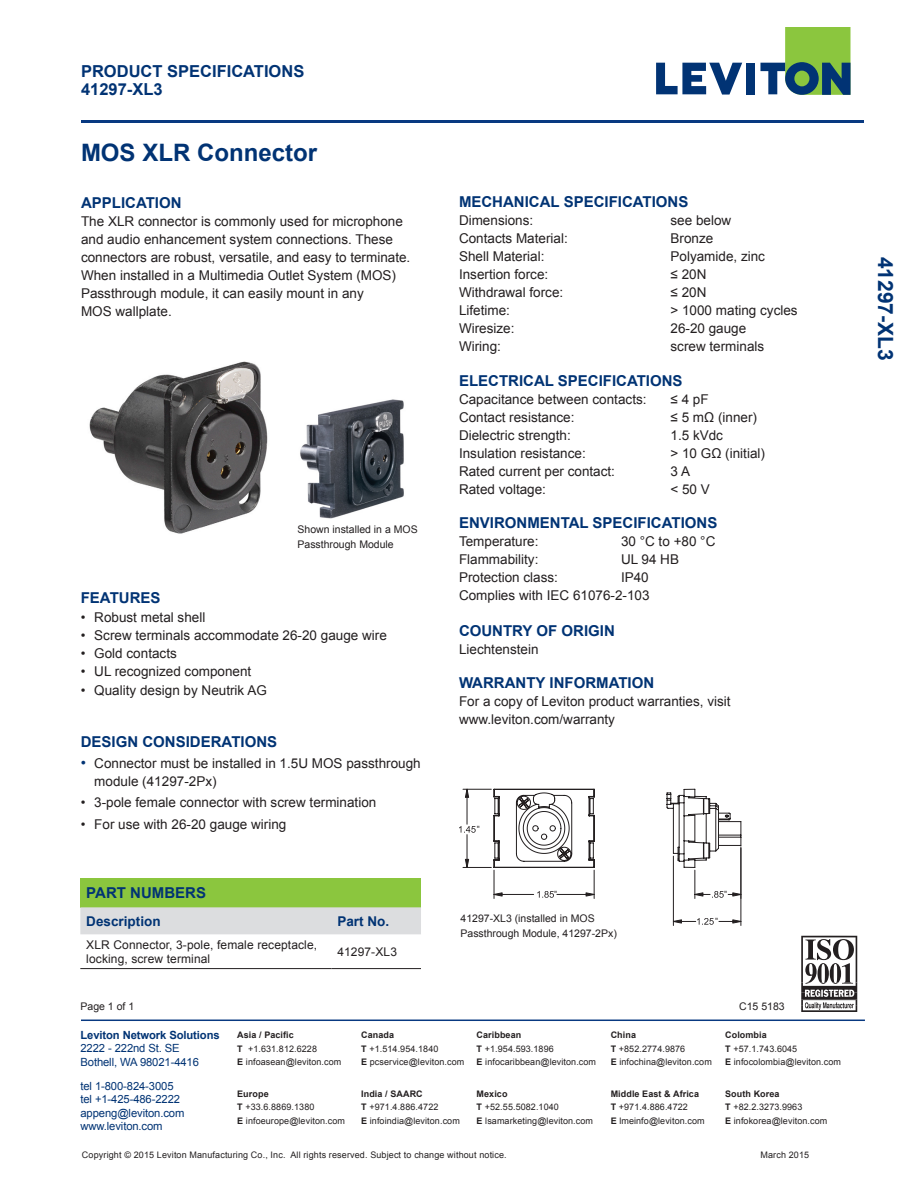
<style>
.page{position:relative;width:918px;height:1188px;background:#fff}
.page>*{position:absolute;margin:0;border:0;box-sizing:border-box;transform-origin:0 0}
.t1{font:700 24px "Arial";color:#013374}
.t2{font:700 21px "Arial";color:#013374}
.t3{font:700 16.5px "Arial";color:#013374}
.Subheads{font:700 15px "Arial";color:#013374}
.Body{font:700 15px "Arial";color:#013374}
.Subheads-2{font:13.5px "Arial";color:#231f20}
.Body-2{font:13.5px/18px "Arial";color:#231f20}
.Bulletted{font:13.5px/18px "Arial";color:#231f20}
.t4{font:700 13.5px "Arial";color:#013374}
.Part_Chart_Descripti{font:12px/13.5px "Arial";letter-spacing:.01em;color:#231f20}
.t5{font:11.25px/13.5px "Arial";letter-spacing:-.01em;color:#013374}
.Bulletted-2{font:10.5px/15px "Arial";color:#231f20}
.t6{font:9px/13.5px "Arial";letter-spacing:.01em;color:#231f20}
.t7{font:700 9px "Arial";letter-spacing:.01em;color:#231f20}
.t8{font:9px "Myriad Pro";color:#231f20}
.s1{font-size:15px;color:#013374}
.s2{font-weight:700}
</style>
<div class="page">
<svg style="left:656px;top:63px;width:86px;height:32px"></svg>
<div style="left:746px;top:63px;width:9px;height:31px;background:#013374"></div>
<svg style="left:760px;top:27px;width:90px;height:68px"></svg>
<hr style="left:81px;top:120px;width:783px;height:3px;background:#083981">
<hr style="left:81px;top:1020px;width:784px;height:1px;background:#083981">
<img style="left:300px;top:399px;width:104px;height:120px">
<div style="left:80px;top:878px;width:341px;height:29px;background:#8bc63e"></div>
<div style="left:80px;top:907px;width:341px;height:27px;background:#dcdddf"></div>
<hr style="left:80px;top:968px;width:251px;height:1px;background:#231f20">
<hr style="left:331px;top:968px;width:90px;height:1px;background:#231f20">
<hr style="left:741px;top:847px;width:1px;height:79px;background:#231f20">
<hr style="left:673px;top:856px;width:1px;height:70px;background:#231f20">
<svg style="left:459px;top:788px;width:283px;height:137px"></svg>
<svg style="left:801px;top:936px;width:56px;height:76px"></svg>
<img style="left:89px;top:361px;width:179px;height:173px">
<p class="t3" style="left:81px;top:60px;width:225px">PRODUCT SPECIFICATIONS</p>
<p class="t3" style="left:81px;top:78px;width:83px">41297-XL3</p>
<p class="t1" style="left:81px;top:137px;width:238px">MOS XLR Connector</p>
<p class="Subheads" style="left:81px;top:192px;width:102px">APPLICATION</p>
<p class="Body-2" style="left:81px;top:212px;width:331px">The XLR connector is commonly used for microphone and audio enhancement system connections. These connectors are robust, versatile, and easy to terminate.<br>When installed in a Multimedia Outlet System (MOS)<br>Passthrough module, it can easily mount in any<br>MOS wallplate.</p>
<p class="Bulletted-2" style="left:298px;top:521px;width:122px">Shown installed in a MOS<br>Passthrough Module</p>
<p class="Subheads" style="left:81px;top:588px;width:81px">FEATURES</p>
<p class="Bulletted" style="left:81px;top:608px;width:126px">• Robust metal shell</p>
<p class="Bulletted" style="left:81px;top:626px;width:308px">• Screw terminals accommodate 26-20 gauge wire</p>
<p class="Bulletted" style="left:81px;top:644px;width:98px">• Gold contacts</p>
<p class="Bulletted" style="left:81px;top:663px;width:172px">• UL recognized component</p>
<p class="Bulletted" style="left:81px;top:681px;width:188px">• Quality design by Neutrik AG</p>
<p class="Subheads" style="left:81px;top:732px;width:198px">DESIGN CONSIDERATIONS</p>
<p class="Bulletted" style="left:94px;top:755px;width:328px;text-indent:-14px"><span class="s1">•</span> Connector must be installed in 1.5U MOS passthrough module (41297-2Px)</p>
<p class="Bulletted" style="left:81px;top:794px;width:297px">• 3-pole female connector with screw termination</p>
<p class="Bulletted" style="left:81px;top:815px;width:207px">• For use with 26-20 gauge wiring</p>
<p class="Subheads" style="left:86px;top:883px;width:121px">PART NUMBERS</p>
<p class="t4" style="left:86px;top:912px;width:76px">Description</p>
<p class="t4" style="left:337px;top:912px;width:53px">Part No.</p>
<p class="Part_Chart_Descripti" style="left:86px;top:938px;width:232px">XLR Connector, 3-pole, female receptacle, locking, screw terminal</p>
<p class="Part_Chart_Descripti" style="left:337px;top:945px;width:61px">41297-XL3</p>
<p class="Subheads" style="left:459px;top:192px;width:231px">MECHANICAL SPECIFICATIONS</p>
<p class="Subheads-2" style="left:459px;top:212px;width:76px">Dimensions:</p>
<p class="Subheads-2" style="left:671px;top:212px;width:62px">see below</p>
<p class="Subheads-2" style="left:459px;top:230px;width:110px">Contacts Material:</p>
<p class="Subheads-2" style="left:671px;top:230px;width:44px">Bronze</p>
<p class="Subheads-2" style="left:459px;top:248px;width:87px">Shell Material:</p>
<p class="Subheads-2" style="left:671px;top:248px;width:96px">Polyamide, zinc</p>
<p class="Subheads-2" style="left:459px;top:266px;width:91px">Insertion force:</p>
<p class="Subheads-2" style="left:671px;top:266px;width:37px">≤ 20N</p>
<p class="Subheads-2" style="left:459px;top:284px;width:106px">Withdrawal force:</p>
<p class="Subheads-2" style="left:671px;top:284px;width:37px">≤ 20N</p>
<p class="Subheads-2" style="left:459px;top:302px;width:53px">Lifetime:</p>
<p class="Subheads-2" style="left:671px;top:302px;width:129px">&gt; 1000 mating cycles</p>
<p class="Subheads-2" style="left:459px;top:320px;width:57px">Wiresize:</p>
<p class="Subheads-2" style="left:671px;top:320px;width:77px">26-20 gauge</p>
<p class="Subheads-2" style="left:459px;top:338px;width:43px">Wiring:</p>
<p class="Subheads-2" style="left:671px;top:338px;width:95px">screw terminals</p>
<p class="Subheads" style="left:459px;top:370px;width:225px">ELECTRICAL SPECIFICATIONS</p>
<p class="Subheads-2" style="left:459px;top:390px;width:189px">Capacitance between contacts:</p>
<p class="Subheads-2" style="left:671px;top:390px;width:40px">≤ 4 pF</p>
<p class="Subheads-2" style="left:459px;top:408px;width:117px">Contact resistance:</p>
<p class="Subheads-2" style="left:671px;top:408px;width:88px">≤ 5 mΩ (inner)</p>
<p class="Subheads-2" style="left:459px;top:426px;width:113px">Dielectric strength:</p>
<p class="Subheads-2" style="left:671px;top:426px;width:54px">1.5 kVdc</p>
<p class="Subheads-2" style="left:459px;top:444px;width:128px">Insulation resistance:</p>
<p class="Subheads-2" style="left:671px;top:444px;width:96px">&gt; 10 GΩ (initial)</p>
<p class="Subheads-2" style="left:459px;top:462px;width:158px">Rated current per contact:</p>
<p class="Subheads-2" style="left:671px;top:462px;width:21px">3 A</p>
<p class="Subheads-2" style="left:459px;top:480px;width:89px">Rated voltage:</p>
<p class="Subheads-2" style="left:671px;top:480px;width:41px">&lt; 50 V</p>
<p class="Subheads" style="left:459px;top:513px;width:260px">ENVIRONMENTAL SPECIFICATIONS</p>
<p class="Subheads-2" style="left:459px;top:532px;width:81px">Temperature:</p>
<p class="Subheads-2" style="left:621px;top:532px;width:96px">30 °C to +80 °C</p>
<p class="Subheads-2" style="left:459px;top:550px;width:81px">Flammability:</p>
<p class="Subheads-2" style="left:621px;top:550px;width:60px">UL 94 HB</p>
<p class="Subheads-2" style="left:459px;top:568px;width:101px">Protection class:</p>
<p class="Subheads-2" style="left:621px;top:568px;width:29px">IP40</p>
<p class="Subheads-2" style="left:459px;top:586px;width:192px">Complies with IEC 61076-2-103</p>
<p class="Body" style="left:459px;top:621px;width:157px">COUNTRY OF ORIGIN</p>
<p class="Body-2" style="left:459px;top:640px;width:81px">Liechtenstein</p>
<p class="Subheads" style="left:459px;top:673px;width:197px">WARRANTY INFORMATION</p>
<p class="Body-2" style="left:459px;top:692px;width:273px">For a copy of Leviton product warranties, visit</p>
<p class="Body-2" style="left:459px;top:710px;width:158px">www.leviton.com/warranty</p>
<p class="t8" style="left:477px;top:823px;width:5px">"</p>
<p class="t8" style="left:554px;top:889px;width:5px">"</p>
<p class="t8" style="left:724px;top:889px;width:5px">"</p>
<p class="t8" style="left:715px;top:915px;width:5px">"</p>
<p class="Bulletted-2" style="left:460px;top:911px;width:158px">41297-XL3 (installed in MOS<br>Passthrough Module, 41297-2Px)</p>
<p class="Bulletted-2" style="left:739px;top:999px;width:47px">C15 5183</p>
<p class="Bulletted-2" style="left:80px;top:999px;width:55px">Page 1 of 1</p>
<p class="t5" style="left:80px;top:1028px;width:141px"><span class="s2">Leviton Network Solutions<br></span>2222 - 222nd St. SE<br>Bothell, WA 98021-4416</p>
<p class="t5" style="left:80px;top:1079px;width:95px">tel 1-800-824-3005</p>
<p class="t5" style="left:80px;top:1092px;width:101px">tel +1-425-486-2222</p>
<p class="t5" style="left:80px;top:1106px;width:105px">appeng@leviton.com</p>
<p class="t5" style="left:80px;top:1119px;width:84px">www.leviton.com</p>
<p class="t6" style="left:237px;top:1029px;width:106px"><span class="s2">Asia / Pacific<br>T</span> +1.631.812.6228<br><span class="s2">E</span> infoasean@leviton.com</p>
<p class="t6" style="left:361px;top:1029px;width:105px"><span class="s2">Canada<br>T</span> +1.514.954.1840<br><span class="s2">E</span> pcservice@leviton.com</p>
<p class="t6" style="left:477px;top:1029px;width:121px"><span class="s2">Caribbean<br>T</span> +1.954.593.1896<br><span class="s2">E</span> infocaribbean@leviton.com</p>
<p class="t7" style="left:611px;top:1029px;width:27px">China</p>
<p class="t7" style="left:725px;top:1029px;width:43px">Colombia</p>
<p class="t6" style="left:725px;top:1042px;width:117px"><span class="s2">T</span> +57.1.743.6045<br><span class="s2">E</span> infocolombia@leviton.com</p>
<p class="t6" style="left:611px;top:1042px;width:103px"><span class="s2">T</span> +852.2774.9876<br><span class="s2">E</span> infochina@leviton.com</p>
<p class="t6" style="left:477px;top:1087px;width:118px"><span class="s2">Mexico<br>T</span> +52.55.5082.1040<br><span class="s2">E</span> lsamarketing@leviton.com</p>
<p class="t6" style="left:611px;top:1087px;width:95px"><span class="s2">Middle East &amp; Africa<br>T</span> +971.4.886.4722<br><span class="s2">E</span> lmeinfo@leviton.com</p>
<p class="t6" style="left:725px;top:1087px;width:104px"><span class="s2">South Korea<br>T</span> +82.2.3273.9963<br><span class="s2">E</span> infokorea@leviton.com</p>
<p class="t6" style="left:82px;top:1149px;width:426px">Copyright © 2015 Leviton Manufacturing Co., Inc. All rights reserved. Subject to change without notice.</p>
<p class="t6" style="left:760px;top:1149px;width:50px">March 2015</p>
<p class="t6" style="left:237px;top:1087px;width:109px"><span class="s2">Europe<br>T</span> +33.6.8869.1380<br><span class="s2">E</span> infoeurope@leviton.com</p>
<p class="t7" style="left:361px;top:1088px;width:63px">India / SAARC</p>
<p class="t6" style="left:361px;top:1100px;width:100px"><span class="s2">T</span> +971.4.886.4722<br><span class="s2">E</span> infoindia@leviton.com</p>
<p class="t2" style="left:900px;top:256px;width:105px;rotate:90deg">41297-XL3</p>
</div>
